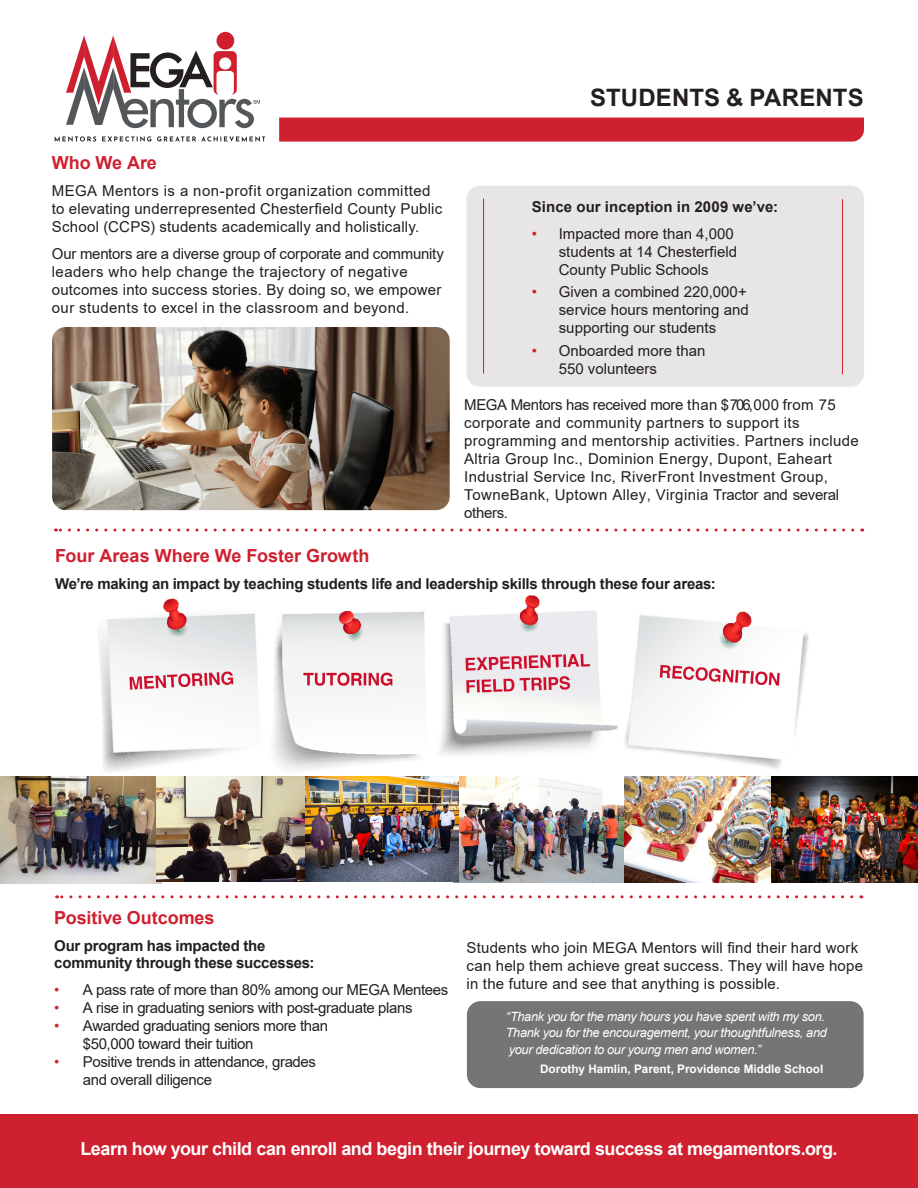
<style>
.page{position:relative;width:918px;height:1188px;background:#fff}
.page>*{position:absolute;margin:0;border:0;box-sizing:border-box;transform-origin:0 0}
.t1{font:700 24px "Arial";letter-spacing:.005em;color:#231f20}
.t2{font:700 18px "Arial";letter-spacing:-.025em;color:#fff}
.t3{font:700 18px "Arial";color:#cf202f}
.t4{font:15px/18px "Arial";letter-spacing:.01em;color:#231f20}
.t5{font:15px/18px "Arial";letter-spacing:-.025em;color:#231f20}
.t6{font:700 15px "Arial";letter-spacing:-.015em;color:#231f20}
.t7{font:700 15px "Arial";letter-spacing:.01em;color:#231f20}
.t8{font:italic 12.75px "Arial";letter-spacing:-.025em;color:#fff}
.t9{font:700 11.7px "Arial";color:#fff}
.s1{color:#cf202f}
</style>
<div class="page">
<div style="left:467px;top:186px;width:397px;height:201px;background:#e7e5e5;border-radius:13px"></div>
<hr style="left:483px;top:199px;width:1px;height:175px;background:#cf202f">
<hr style="left:842px;top:199px;width:1px;height:175px;background:#cf202f">
<img style="left:98px;top:595px;width:711px;height:177px">
<img style="left:771px;top:776px;width:147px;height:107px">
<img style="left:0;top:776px;width:161px;height:108px">
<img style="left:454px;top:776px;width:170px;height:107px">
<img style="left:157px;top:776px;width:148px;height:106px">
<img style="left:305px;top:776px;width:154px;height:106px">
<img style="left:624px;top:776px;width:147px;height:107px">
<div style="left:216px;top:32px;width:18px;height:18px;background:#cf202f;border-radius:50%"></div>
<svg style="left:55px;top:136px;width:210px;height:6px"></svg>
<svg style="left:66px;top:35px;width:194px;height:93px"></svg>
<div style="left:0;top:1114px;width:918px;height:74px;background:#cf202f"></div>
<div style="left:467px;top:1001px;width:397px;height:87px;background:#757476;border-radius:14px"></div>
<svg style="left:55px;top:529px;width:798px;height:3px"></svg>
<svg style="left:57px;top:895px;width:795px;height:3px"></svg>
<div style="left:279px;top:118px;width:585px;height:24px;background:#cf202f"></div>
<img style="left:52px;top:327px;width:398px;height:183px">
<p class="t3" style="left:52px;top:150px;width:107px">Who We Are</p>
<p class="t4" style="left:52px;top:182px;width:392px">MEGA Mentors is a non-profit organization committed to elevating underrepresented Chesterfield County Public<br>School (CCPS) students academically and holistically.</p>
<p class="t4" style="left:52px;top:245px;width:393px">Our mentors are a diverse group of corporate and community leaders who help change the trajectory of negative</p>
<p class="t4" style="left:52px;top:281px;width:391px">outcomes into success stories. By doing so, we empower our students to excel in the classroom and beyond.</p>
<p class="t1" style="left:590px;top:81px;width:275px">STUDENTS &amp; PARENTS</p>
<p class="t7" style="left:532px;top:196px;width:248px">Since our inception in 2009 we’ve:</p>
<p class="t4" style="left:559px;top:225px;width:180px;text-indent:-27px"><span class="s1">•</span> Impacted more than 4,000 students at 14 Chesterfield<br>County Public Schools</p>
<p class="t4" style="left:559px;top:283px;width:192px;text-indent:-27px"><span class="s1">•</span> Given a combined 220,000+ service hours mentoring and supporting our students</p>
<p class="t4" style="left:559px;top:342px;width:148px;text-indent:-27px"><span class="s1">•</span> Onboarded more than<br>550 volunteers</p>
<p class="t4" style="left:464px;top:396px;width:396px">MEGA Mentors has received more than $706,000 from 75 corporate and community partners to support its programming and mentorship activities. Partners include Altria Group Inc., Dominion Energy, Dupont, Eaheart Industrial Service Inc, RiverFront Investment Group, TowneBank, Uptown Alley, Virginia Tractor and several others.</p>
<p class="t3" style="left:55px;top:543px;width:316px">Four Areas Where We Foster Growth</p>
<p class="t6" style="left:55px;top:574px;width:662px">We’re making an impact by teaching students life and leadership skills through these four areas:</p>
<p class="t3" style="left:54px;top:905px;width:162px">Positive Outcomes</p>
<p class="t6" style="left:54px;top:936px;width:213px">Our program has impacted the</p>
<p class="t6" style="left:54px;top:952px;width:262px">community through these successes:</p>
<p class="t5" style="left:54px;top:981px;width:396px"><span class="s1">•</span> A pass rate of more than 80% among our MEGA Mentees</p>
<p class="t5" style="left:54px;top:999px;width:360px"><span class="s1">•</span> A rise in graduating seniors with post-graduate plans</p>
<p class="t5" style="left:83px;top:1017px;width:247px;text-indent:-28px"><span class="s1">•</span> Awarded graduating seniors more than $50,000 toward their tuition</p>
<p class="t5" style="left:83px;top:1053px;width:235px;text-indent:-28px"><span class="s1">•</span> Positive trends in attendance, grades and overall diligence</p>
<p class="t4" style="left:467px;top:939px;width:398px">Students who join MEGA Mentors will find their hard work can help them achieve great success. They will have hope in the future and see that anything is possible.</p>
<p class="t8" style="left:506px;top:1008px;width:321px">“Thank you for the many hours you have spent with my son.</p>
<p class="t8" style="left:506px;top:1025px;width:323px">Thank you for the encouragement, your thoughtfulness, and</p>
<p class="t8" style="left:509px;top:1041px;width:254px">your dedication to our young men and women.”</p>
<p class="t9" style="left:540px;top:1061px;width:285px">Dorothy Hamlin, Parent, Providence Middle School</p>
<p class="t2" style="left:80px;top:1136px;width:759px">Learn how your child can enroll and begin their journey toward success at megamentors.org.</p>
</div>
